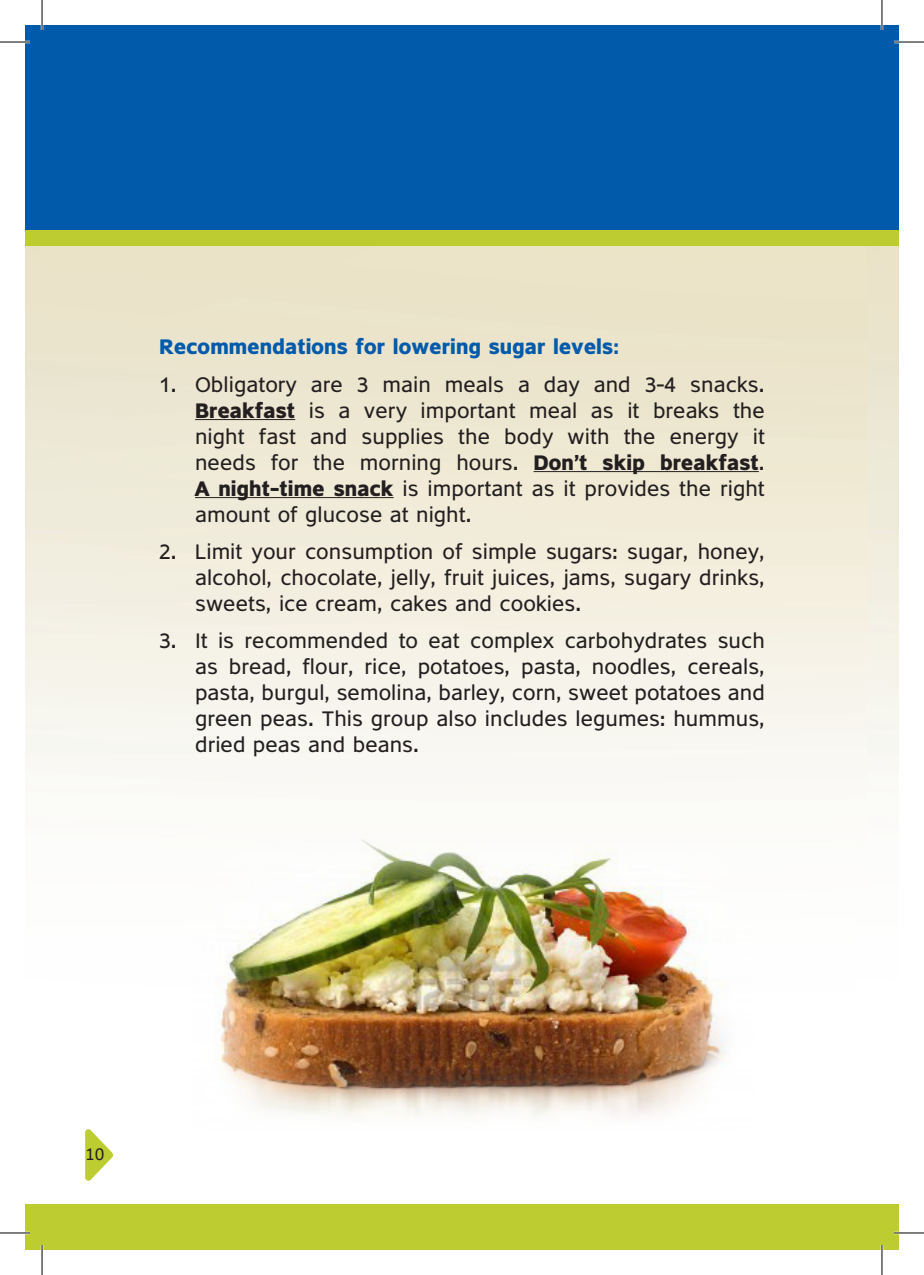
<style>
.page{position:relative;width:924px;height:1275px;background:#fff}
.page>*{position:absolute;margin:0;border:0;box-sizing:border-box;transform-origin:0 0}
.t1{font:21px/26px "Fb Tamlil Eng";color:#231f20;text-align:justify}
.t2{font:700 21px "Fb Tamlil Eng";color:#015aaa}
.t3{font:21px "Fb Typo Pas";color:#231f20}
.s1{font-weight:700}
</style>
<div class="page">
<img style="left:25px;top:245px;width:842px;height:542px">
<img style="left:867px;top:245px;width:31px;height:528px">
<div style="left:25px;top:25px;width:873px;height:205px;background:#015aaa"></div>
<div style="left:25px;top:230px;width:873px;height:15px;background:#bdcd31"></div>
<div style="left:25px;top:1204px;width:873px;height:46px;background:#bdcd31"></div>
<svg style="left:85px;top:1129px;width:28px;height:52px"></svg>
<hr style="left:195px;top:419px;width:100px;height:1px;background:#231f20">
<hr style="left:533px;top:471px;width:225px;height:1px;background:#231f20">
<hr style="left:195px;top:497px;width:198px;height:1px;background:#231f20">
<img style="left:218px;top:839px;width:512px;height:278px">
<hr style="left:0;top:41px;width:30px;height:2px;background:#fff">
<hr style="left:893px;top:41px;width:30px;height:2px;background:#fff">
<hr style="left:0;top:1231px;width:30px;height:3px;background:#fff">
<hr style="left:893px;top:1231px;width:30px;height:3px;background:#fff">
<hr style="left:41px;top:0;width:2px;height:30px;background:#fff">
<hr style="left:41px;top:1245px;width:2px;height:30px;background:#fff">
<hr style="left:880px;top:0;width:2px;height:30px;background:#fff">
<hr style="left:880px;top:1245px;width:2px;height:30px;background:#fff">
<hr style="left:0;top:42px;width:30px;height:1px;background:#000">
<hr style="left:893px;top:42px;width:30px;height:1px;background:#000">
<hr style="left:0;top:1232px;width:30px;height:1px;background:#000">
<hr style="left:893px;top:1232px;width:30px;height:1px;background:#000">
<hr style="left:42px;top:0;width:1px;height:30px;background:#000">
<hr style="left:42px;top:1245px;width:1px;height:30px;background:#000">
<hr style="left:881px;top:0;width:1px;height:30px;background:#000">
<hr style="left:881px;top:1245px;width:1px;height:30px;background:#000">
<p class="t2" style="left:159px;top:337px;width:461px">Recommendations for lowering sugar levels:</p>
<p class="t1" style="left:195px;top:373px;width:571px;text-indent:-36px">1. Obligatory are 3 main meals a day and 3-4 snacks.<br><span class="s1">Breakfast</span> is a very important meal as it breaks the night fast and supplies the body with the energy it needs for the morning hours. <span class="s1">Don’t skip breakfast</span>.<br><span class="s1">A night-time snack</span> is important as it provides the right amount of glucose at night.</p>
<p class="t1" style="left:195px;top:541px;width:571px;text-indent:-36px">2. Limit your consumption of simple sugars: sugar, honey, alcohol, chocolate, jelly, fruit juices, jams, sugary drinks, sweets, ice cream, cakes and cookies.</p>
<p class="t1" style="left:195px;top:630px;width:571px;text-indent:-36px">3. It is recommended to eat complex carbohydrates such as bread, flour, rice, potatoes, pasta, noodles, cereals, pasta, burgul, semolina, barley, corn, sweet potatoes and green peas. This group also includes legumes: hummus, dried peas and beans.</p>
<p class="t3" style="left:85px;top:1143px;width:21px">10</p>
</div>
